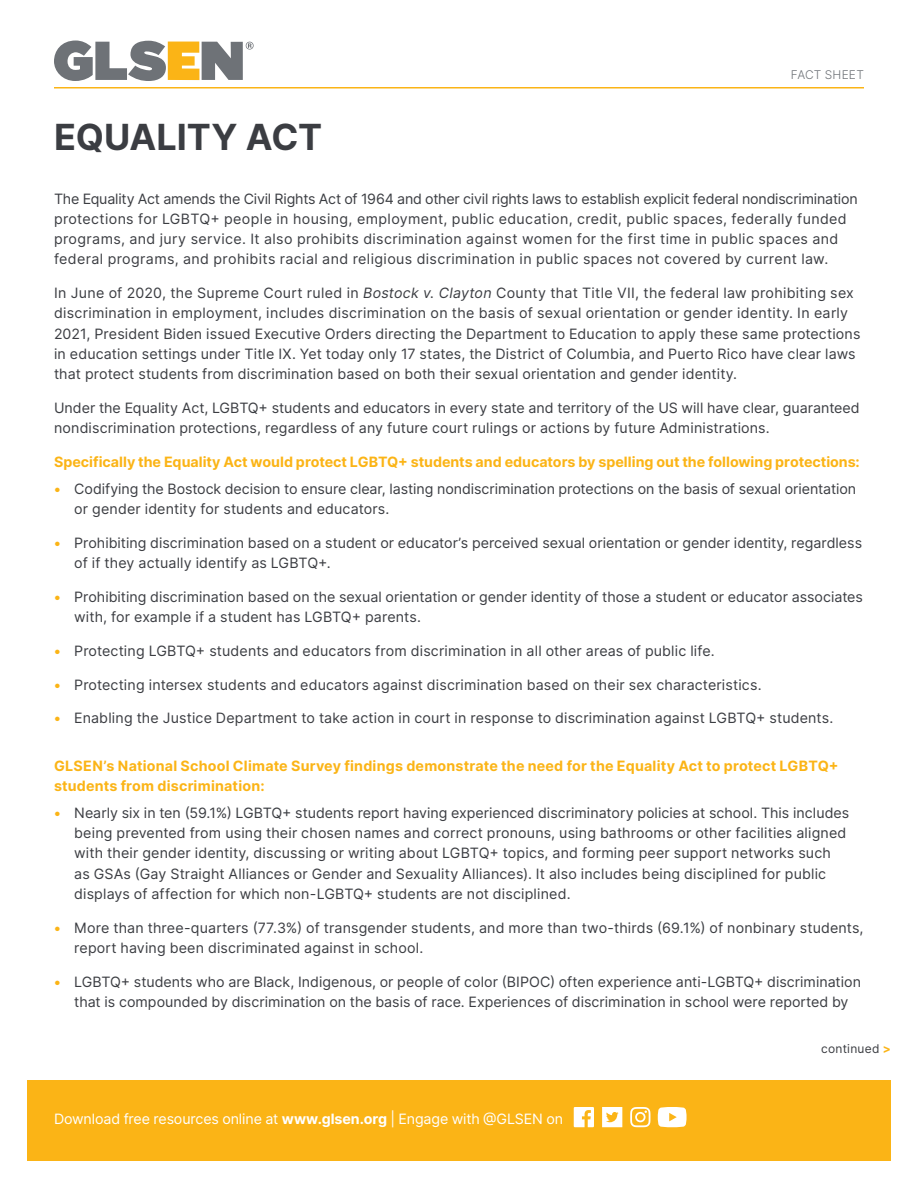
<style>
.page{position:relative;width:918px;height:1188px;background:#fff}
.page>*{position:absolute;margin:0;border:0;box-sizing:border-box;transform-origin:0 0}
.t1{font:700 36px "Inter";letter-spacing:-.005em;color:#3b3d42}
.t2{font:14.25px/20.2px "Inter";letter-spacing:.01em;color:#3b3d42}
.t3{font:700 14.25px/20.2px "Inter";letter-spacing:.005em;color:#fbb416}
.t4{font:14.25px "Inter";letter-spacing:-.01em;color:#fff}
.t5{font:12px "Inter";letter-spacing:.02em;color:#3b3d42}
.t6{font:300 12px "Inter";letter-spacing:.005em;color:#6e7277}
.s1{font-style:italic}
.s2{font-weight:700;color:#fbb416}
.s3{font-weight:700}
</style>
<div class="page">
<div style="left:27px;top:1080px;width:864px;height:81px;background:#fbb416"></div>
<svg style="left:54px;top:41px;width:200px;height:40px"></svg>
<hr style="left:54px;top:87px;width:810px;height:1px;background:#fbb416">
<svg style="left:574px;top:1107px;width:20px;height:20px"></svg>
<svg style="left:630px;top:1107px;width:20px;height:20px"></svg>
<svg style="left:602px;top:1107px;width:20px;height:20px"></svg>
<svg style="left:658px;top:1107px;width:29px;height:20px"></svg>
<h1 class="t1" style="left:54px;top:110px;width:270px">EQUALITY ACT</h1>
<p class="t6" style="left:791px;top:66px;width:75px">FACT SHEET</p>
<p class="t2" style="left:54px;top:188px;width:805px">The Equality Act amends the Civil Rights Act of 1964 and other civil rights laws to establish explicit federal nondiscrimination protections for LGBTQ+ people in housing, employment, public education, credit, public spaces, federally funded programs, and jury service. It also prohibits discrimination against women for the first time in public spaces and federal programs, and prohibits racial and religious discrimination in public spaces not covered by current law.</p>
<p class="t2" style="left:54px;top:282px;width:808px">In June of 2020, the Supreme Court ruled in <span class="s1">Bostock v. Clayton</span> County that Title VII, the federal law prohibiting sex discrimination in employment, includes discrimination on the basis of sexual orientation or gender identity. In early 2021, President Biden issued Executive Orders directing the Department to Education to apply these same protections in education settings under Title IX. Yet today only 17 states, the District of Columbia, and Puerto Rico have clear laws that protect students from discrimination based on both their sexual orientation and gender identity.</p>
<p class="t2" style="left:54px;top:397px;width:807px">Under the Equality Act, LGBTQ+ students and educators in every state and territory of the US will have clear, guaranteed nondiscrimination protections, regardless of any future court rulings or actions by future Administrations.</p>
<p class="t3" style="left:54px;top:451px;width:807px">Specifically the Equality Act would protect LGBTQ+ students and educators by spelling out the following protections:</p>
<p class="t2" style="left:74px;top:478px;width:784px;text-indent:-20px"><span class="s2">•</span> Codifying the Bostock decision to ensure clear, lasting nondiscrimination protections on the basis of sexual orientation or gender identity for students and educators.</p>
<p class="t2" style="left:74px;top:532px;width:789px;text-indent:-20px"><span class="s2">•</span> Prohibiting discrimination based on a student or educator’s perceived sexual orientation or gender identity, regardless of if they actually identify as LGBTQ+.</p>
<p class="t2" style="left:74px;top:586px;width:790px;text-indent:-20px"><span class="s2">•</span> Prohibiting discrimination based on the sexual orientation or gender identity of those a student or educator associates with, for example if a student has LGBTQ+ parents.</p>
<p class="t2" style="left:54px;top:640px;width:662px"><span class="s2">•</span> Protecting LGBTQ+ students and educators from discrimination in all other areas of public life.</p>
<p class="t2" style="left:54px;top:674px;width:709px"><span class="s2">•</span> Protecting intersex students and educators against discrimination based on their sex characteristics.</p>
<p class="t2" style="left:54px;top:708px;width:781px"><span class="s2">•</span> Enabling the Justice Department to take action in court in response to discrimination against LGBTQ+ students.</p>
<p class="t3" style="left:54px;top:755px;width:786px">GLSEN’s National School Climate Survey findings demonstrate the need for the Equality Act to protect LGBTQ+ students from discrimination:</p>
<p class="t2" style="left:74px;top:802px;width:776px;text-indent:-20px"><span class="s2">•</span> Nearly six in ten (59.1%) LGBTQ+ students report having experienced discriminatory policies at school. This includes being prevented from using their chosen names and correct pronouns, using bathrooms or other facilities aligned with their gender identity, discussing or writing about LGBTQ+ topics, and forming peer support networks such as GSAs (Gay Straight Alliances or Gender and Sexuality Alliances). It also includes being disciplined for public displays of affection for which non-LGBTQ+ students are not disciplined.</p>
<p class="t2" style="left:74px;top:917px;width:791px;text-indent:-20px"><span class="s2">•</span> More than three-quarters (77.3%) of transgender students, and more than two-thirds (69.1%) of nonbinary students, report having been discriminated against in school.</p>
<p class="t2" style="left:54px;top:971px;width:809px;text-align:center"><span class="s2">•</span> LGBTQ+ students who are Black, Indigenous, or people of color (BIPOC) often experience anti-LGBTQ+ discrimination that is compounded by discrimination on the basis of race. Experiences of discrimination in school were reported by</p>
<p class="t4" style="left:54px;top:1108px;width:511px">Download free resources online at <span class="s3">www.glsen.org</span> | Engage with @GLSEN on</p>
<p class="t5" style="left:821px;top:1039px;width:71px">continued <span class="s2">&gt;</span></p>
</div>
